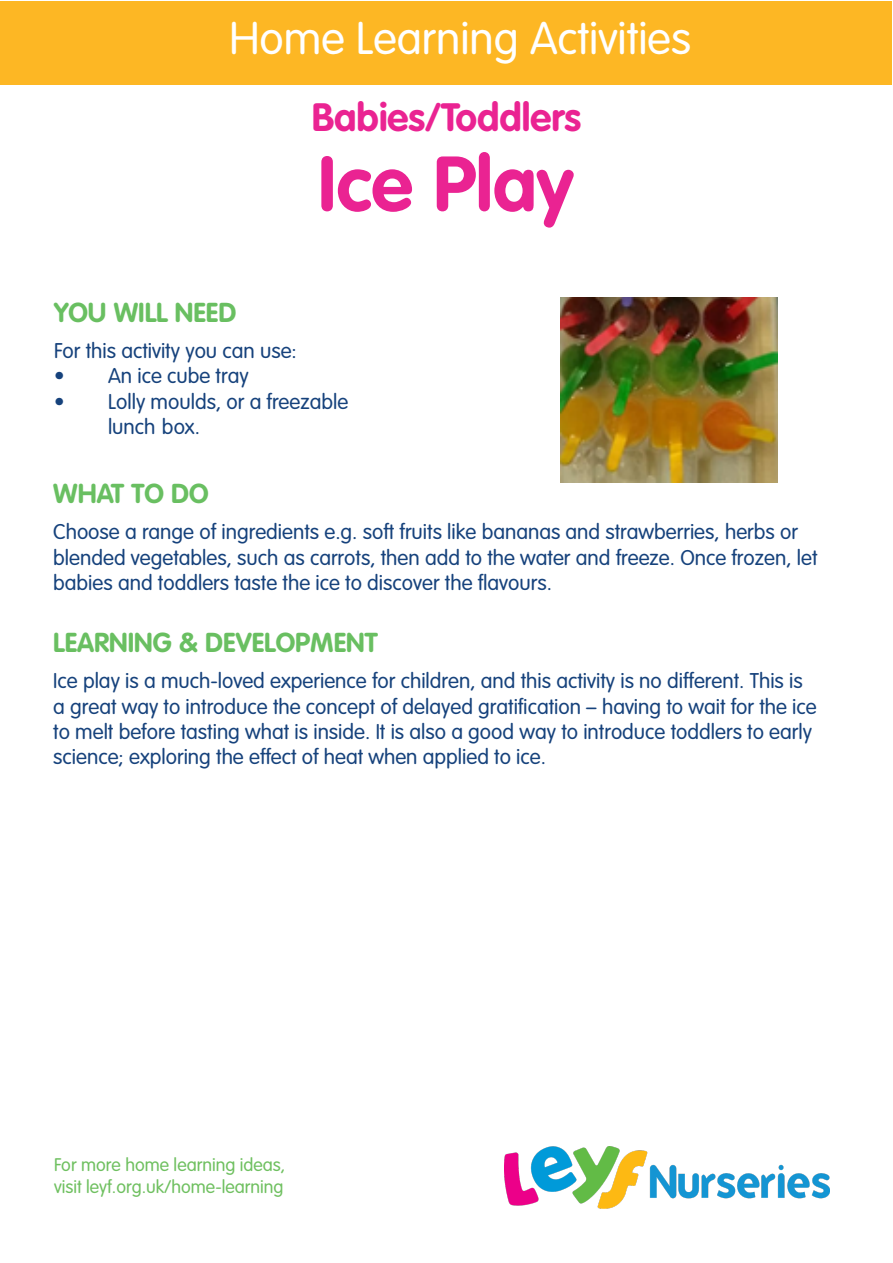
<style>
.page{position:relative;width:893px;height:1263px;background:#fff}
.page>*{position:absolute;margin:0;border:0;box-sizing:border-box;transform-origin:0 0}
.t1{font:700 76.5px "VAG Rounded Std";color:#ea2392}
.t2{font:300 45px "VAG Rounded Std";color:#fff}
.t3{font:700 39px "VAG Rounded Std";color:#ea2392}
.t4{font:700 27px "VAG Rounded Std";color:#69bf61}
.t5{font:300 21px/25.2px "VAG Rounded Std";color:#16427c}
.t6{font:300 18px "VAG Rounded Std";color:#6fc060}
</style>
<div class="page">
<div style="left:1px;top:1px;width:891px;height:83px;background:#fdb724"></div>
<img style="left:504px;top:1146px;width:326px;height:63px">
<img style="left:560px;top:297px;width:218px;height:186px">
<p class="t2" style="left:230px;top:12px;width:463px">Home Learning Activities</p>
<p class="t3" style="left:312px;top:94px;width:271px">Babies/Toddlers</p>
<p class="t1" style="left:318px;top:139px;width:257px">Ice Play</p>
<p class="t4" style="left:54px;top:297px;width:184px">YOU WILL NEED</p>
<p class="t5" style="left:54px;top:339px;width:244px">For this activity you can use:</p>
<p class="t5" style="left:54px;top:364px;width:196px">• An ice cube tray</p>
<p class="t5" style="left:108px;top:389px;width:242px;text-indent:-54px">• Lolly moulds, or a freezable lunch box.</p>
<p class="t4" style="left:53px;top:478px;width:157px">WHAT TO DO</p>
<p class="t5" style="left:53px;top:520px;width:766px">Choose a range of ingredients e.g. soft fruits like bananas and strawberries, herbs or blended vegetables, such as carrots, then add to the water and freeze. Once frozen, let babies and toddlers taste the ice to discover the flavours.</p>
<p class="t4" style="left:53px;top:627px;width:326px">LEARNING &amp; DEVELOPMENT</p>
<p class="t5" style="left:53px;top:669px;width:765px">Ice play is a much-loved experience for children, and this activity is no different. This is a great way to introduce the concept of delayed gratification – having to wait for the ice to melt before tasting what is inside. It is also a good way to introduce toddlers to early science; exploring the effect of heat when applied to ice.</p>
<p class="t6" style="left:54px;top:1155px;width:233px">For more home learning ideas,</p>
<p class="t6" style="left:54px;top:1176px;width:231px">visit leyf.org.uk/home-learning</p>
</div>
